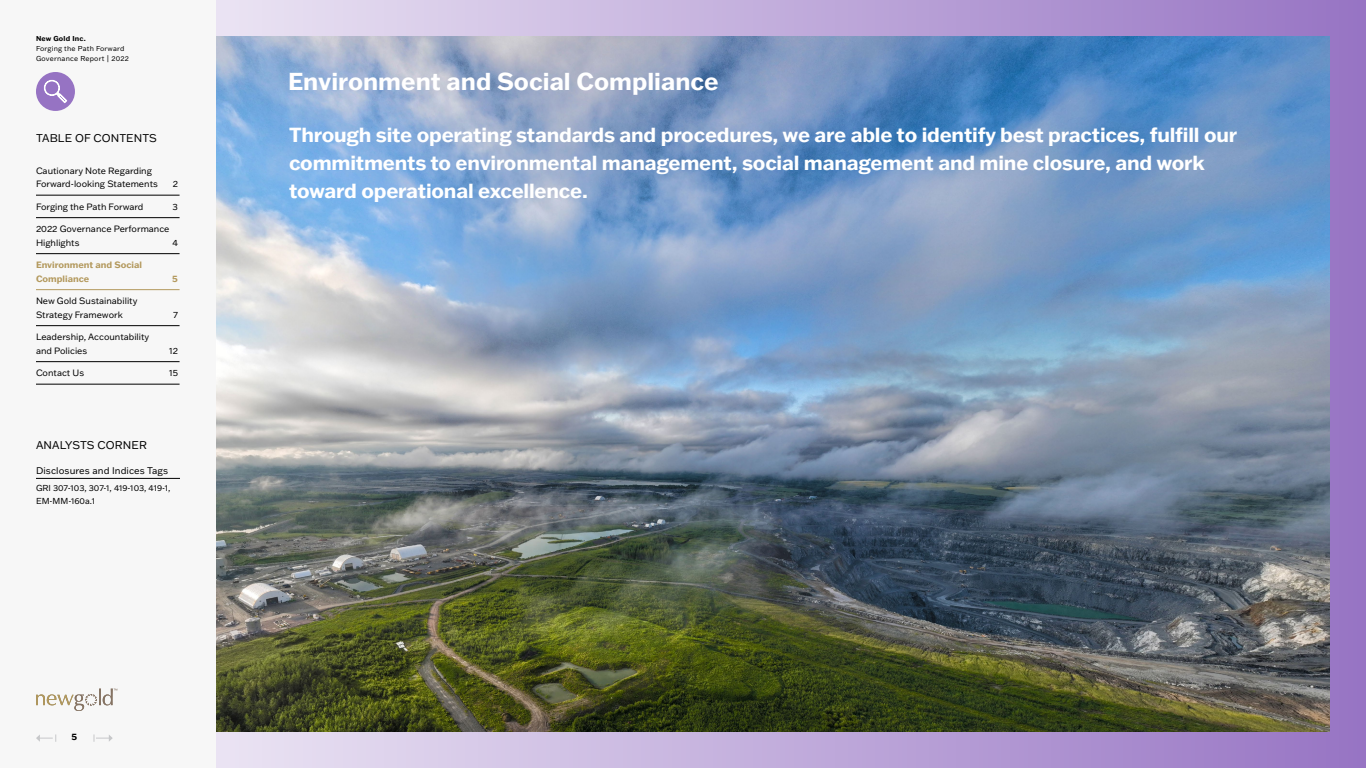
<style>
.page{position:relative;width:1366px;height:768px;background:#fff}
.page>*{position:absolute;margin:0;border:0;box-sizing:border-box;transform-origin:0 0}
.page_head{font:700 24px "Franklin Gothic ATF";color:#fff}
.intro_text{font:700 20px/28px "Franklin Gothic ATF";letter-spacing:-.01em;color:#fff}
.TOC_header{font:11px "Franklin Gothic ATF";letter-spacing:.01em;color:#000}
.t1{font:9.5px "Franklin Gothic ATF";letter-spacing:.01em;color:#000}
.TOC_content_body{font:9px/13.5px "Franklin Gothic ATF";color:#000}
.TOC_content_body-2{font:700 9px/13.5px "Franklin Gothic ATF";color:#b3995d}
.t2{font:700 9px "Franklin Gothic ATF";color:#000}
.t3{font:8.5px/13px "Franklin Gothic ATF";color:#000}
.t4{font:7px/10px "Franklin Gothic ATF";letter-spacing:.03em;color:#000}
.s1{font-weight:700}
</style>
<div class="page">
<div style="left:0;top:0;width:216px;height:768px;background:#f7f7f7"></div>
<hr style="left:36px;top:195px;width:144px;height:1px;background:#000">
<hr style="left:36px;top:217px;width:144px;height:1px;background:#000">
<hr style="left:36px;top:253px;width:144px;height:1px;background:#000">
<hr style="left:36px;top:289px;width:144px;height:1px;background:#b3995d">
<hr style="left:36px;top:325px;width:144px;height:1px;background:#000">
<hr style="left:36px;top:361px;width:144px;height:1px;background:#000">
<hr style="left:36px;top:384px;width:144px;height:1px;background:#000">
<svg style="left:36px;top:689px;width:81px;height:22px"></svg>
<svg style="left:36px;top:734px;width:21px;height:8px"></svg>
<svg style="left:94px;top:734px;width:19px;height:8px"></svg>
<div style="left:36px;top:72px;width:39px;height:39px;background:#9673c3;border-radius:50%"></div>
<svg style="left:44px;top:80px;width:23px;height:23px"></svg>
<img style="left:216px;top:0;width:1150px;height:768px">
<hr style="left:36px;top:478px;width:144px;height:1px;background:#000">
<p class="t4" style="left:36px;top:34px;width:94px"><span class="s1">New Gold Inc.<br></span>Forging the Path Forward<br>Governance Report | 2022</p>
<p class="TOC_header" style="left:36px;top:131px;width:122px">TABLE OF CONTENTS</p>
<p class="TOC_content_body" style="left:36px;top:163px;width:123px">Cautionary Note Regarding<br>Forward-looking Statements</p>
<p class="TOC_content_body" style="left:173px;top:177px;width:7px">2</p>
<p class="TOC_content_body" style="left:36px;top:199px;width:109px">Forging the Path Forward</p>
<p class="TOC_content_body" style="left:173px;top:199px;width:7px">3</p>
<p class="TOC_content_body" style="left:36px;top:222px;width:135px">2022 Governance Performance<br>Highlights</p>
<p class="TOC_content_body" style="left:173px;top:235px;width:7px">4</p>
<p class="TOC_content_body-2" style="left:36px;top:258px;width:108px">Environment and Social<br>Compliance</p>
<p class="TOC_content_body" style="left:36px;top:294px;width:103px">New Gold Sustainability<br>Strategy Framework</p>
<p class="TOC_content_body" style="left:36px;top:330px;width:115px">Leadership, Accountability and Policies</p>
<p class="TOC_content_body-2" style="left:172px;top:271px;width:7px">5</p>
<p class="TOC_content_body" style="left:173px;top:307px;width:6px">7</p>
<p class="TOC_content_body" style="left:169px;top:343px;width:10px">12</p>
<p class="TOC_content_body" style="left:36px;top:366px;width:50px">Contact Us</p>
<p class="TOC_content_body" style="left:169px;top:366px;width:10px">15</p>
<p class="TOC_header" style="left:36px;top:438px;width:112px">ANALYSTS CORNER</p>
<p class="t1" style="left:36px;top:464px;width:134px">Disclosures and Indices Tags</p>
<p class="t3" style="left:36px;top:481px;width:136px">GRI 307-103, 307-1, 419-103, 419-1,<br>EM-MM-160a.1</p>
<p class="t2" style="left:72px;top:731px;width:7px">5</p>
<p class="page_head" style="left:288px;top:65px;width:432px">Environment and Social Compliance</p>
<p class="intro_text" style="left:289px;top:120px;width:950px">Through site operating standards and procedures, we are able to identify best practices, fulfill our commitments to environmental management, social management and mine closure, and work toward operational excellence.</p>
</div>
